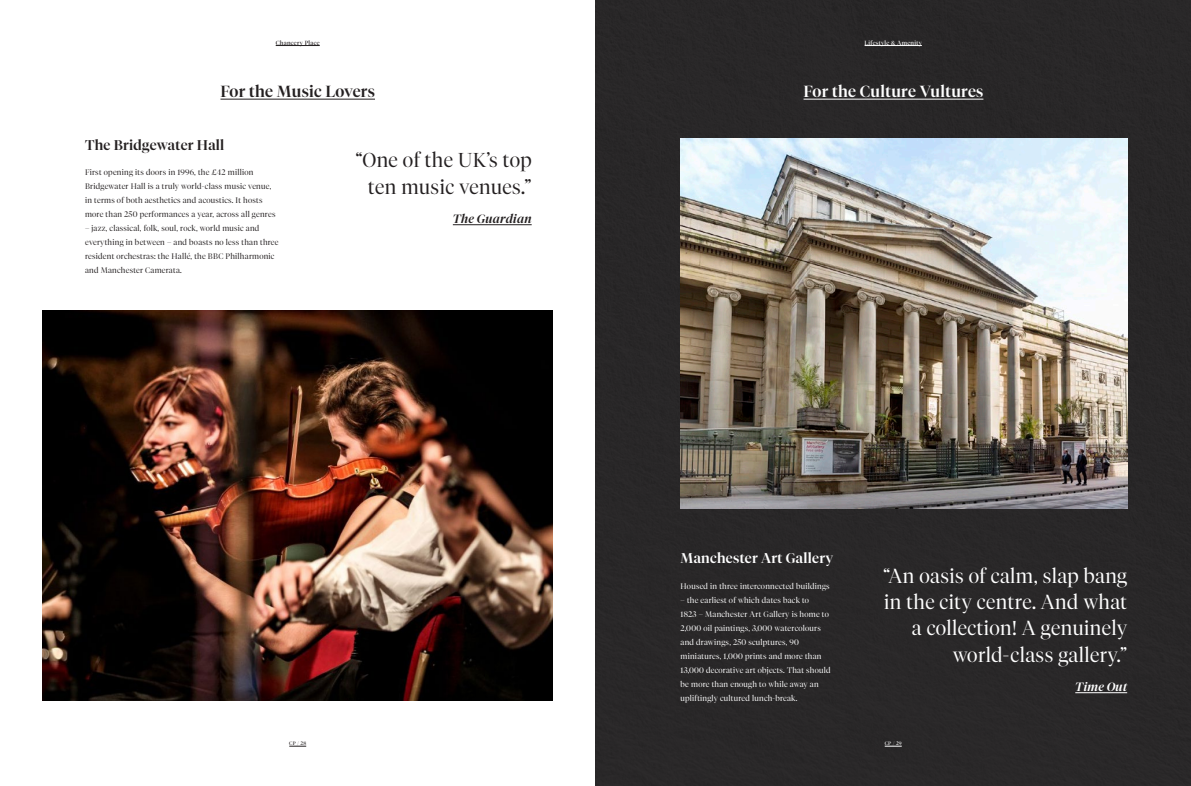
<style>
.page{position:relative;width:1191px;height:786px;background:#fff}
.page>*{position:absolute;margin:0;border:0;box-sizing:border-box;transform-origin:0 0}
.t1{font:300 20px/26px "Tiempos Fine";letter-spacing:.02em;color:#fff;text-align:right}
.t2{font:300 20px/26px "Tiempos Fine";letter-spacing:.02em;color:#231f20;text-align:right}
.t3{font:500 16px "Tiempos Fine";letter-spacing:.02em;color:#fff}
.t4{font:500 16px "Tiempos Fine";letter-spacing:.02em;color:#231f20}
.t5{font:500 14px "Tiempos Fine";letter-spacing:.02em;color:#fff}
.t6{font:500 14px "Tiempos Fine";letter-spacing:.02em;color:#231f20}
.t7{font:italic 500 12px "Tiempos Fine";letter-spacing:.02em;color:#231f20}
.t8{font:italic 500 12px "Tiempos Fine";letter-spacing:.02em;color:#fff}
.t9{font:300 8px/14px "Tiempos Fine";letter-spacing:.03em;color:#231f20}
.t10{font:300 8px/14px "Tiempos Fine";letter-spacing:.03em;color:#fff}
.t11{font:6px "Tiempos Fine";letter-spacing:.05em;color:#fff}
.t12{font:6px "Tiempos Fine";letter-spacing:.05em;color:#231f20}
.t13{font:5px "Tiempos Fine";color:#231f20}
.t14{font:5px "Tiempos Fine";color:#fff}
</style>
<div class="page">
<svg style="left:289px;top:745px;width:17px;height:1px"></svg>
<img style="left:43px;top:310px;width:510px;height:390px">
<hr style="left:453px;top:224px;width:78px;height:1px;background:#231f20">
<hr style="left:220px;top:99px;width:155px;height:1px;background:#231f20">
<hr style="left:276px;top:45px;width:44px;height:1px;background:#231f20">
<div style="left:595px;top:0;width:596px;height:785px;background:#292728"></div>
<svg style="left:884px;top:745px;width:17px;height:1px"></svg>
<hr style="left:864px;top:45px;width:58px;height:1px;background:#fff">
<img style="left:680px;top:139px;width:447px;height:369px">
<hr style="left:803px;top:99px;width:180px;height:1px;background:#fff">
<hr style="left:1075px;top:692px;width:52px;height:1px;background:#fff">
<p class="t12" style="left:276px;top:39px;width:46px">Chancery Place</p>
<p class="t4" style="left:220px;top:82px;width:156px">For the Music Lovers</p>
<p class="t6" style="left:85px;top:136px;width:141px">The Bridgewater Hall</p>
<p class="t9" style="left:85px;top:165px;width:192px">First opening its doors in 1996, the £42 million Bridgewater Hall is a truly world-class music venue, in terms of both aesthetics and acoustics. It hosts more than 250 performances a year, across all genres</p>
<p class="t9" style="left:85px;top:221px;width:195px">– jazz, classical, folk, soul, rock, world music and everything in between – and boasts no less than three resident orchestras: the Hallé, the BBC Philharmonic and Manchester Camerata.</p>
<p class="t2" style="left:355px;top:147px;width:178px">“One of the UK’s top ten music venues.”</p>
<p class="t7" style="left:453px;top:212px;width:80px">The Guardian</p>
<p class="t13" style="left:289px;top:740px;width:18px">CP / 28</p>
<p class="t11" style="left:864px;top:39px;width:59px">Lifestyle &amp; Amenity</p>
<p class="t3" style="left:803px;top:82px;width:181px">For the Culture Vultures</p>
<p class="t5" style="left:680px;top:549px;width:154px">Manchester Art Gallery</p>
<p class="t10" style="left:680px;top:578px;width:151px">Housed in three interconnected buildings</p>
<p class="t10" style="left:680px;top:592px;width:151px">– the earliest of which dates back to<br>1823 – Manchester Art Gallery is home to 2,000 oil paintings, 3,000 watercolours and drawings, 250 sculptures, 90 miniatures, 1,000 prints and more than 13,000 decorative art objects. That should be more than enough to while away an upliftingly cultured lunch-break.</p>
<p class="t1" style="left:883px;top:563px;width:246px">“An oasis of calm, slap bang in the city centre. And what a collection! A genuinely world-class gallery.”</p>
<p class="t8" style="left:1075px;top:679px;width:53px">Time Out</p>
<p class="t14" style="left:884px;top:740px;width:19px">CP / 29</p>
</div>
